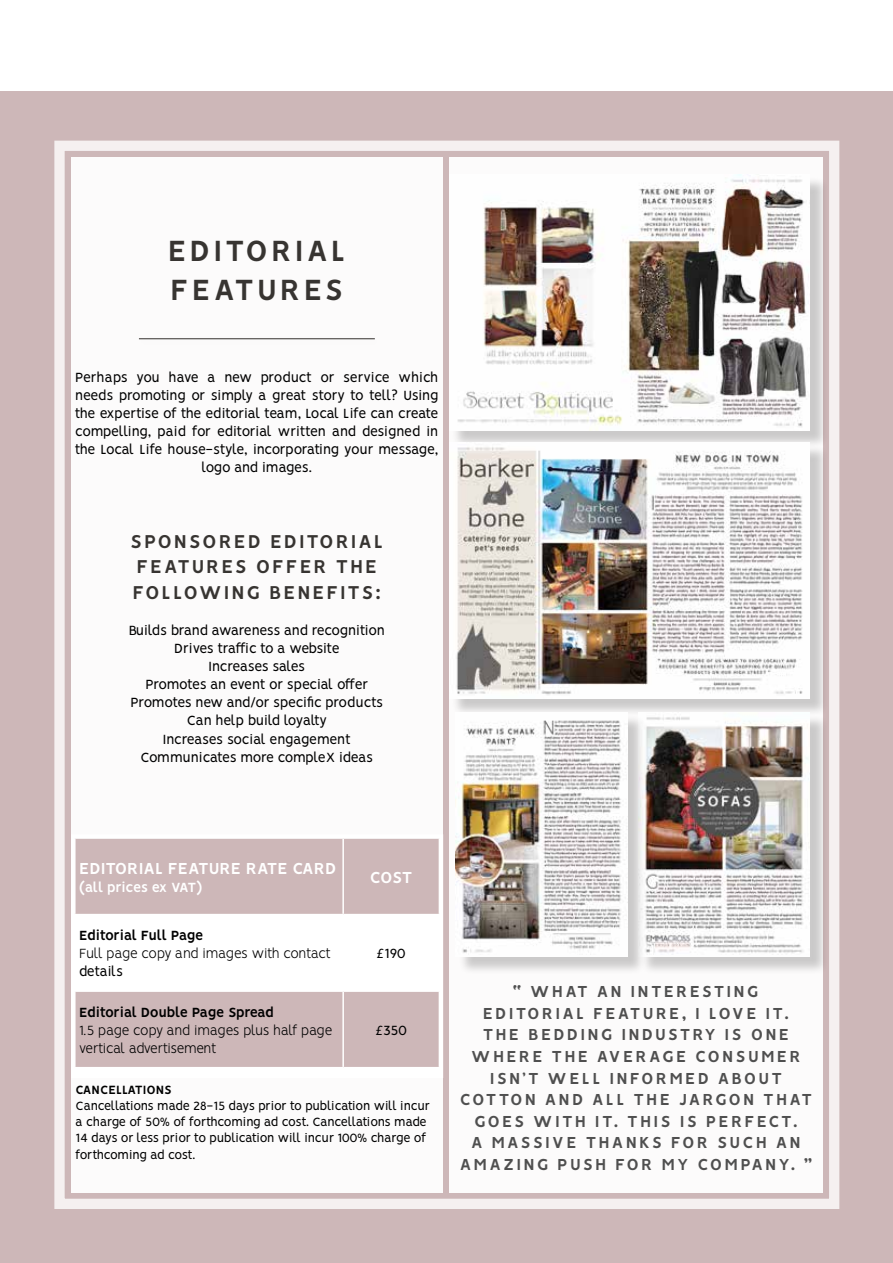
<style>
.page{position:relative;width:893px;height:1263px;background:#fff}
.page>*{position:absolute;margin:0;border:0;box-sizing:border-box;transform-origin:0 0}
.t1{font:700 33px/39.6px "Vision";letter-spacing:.09em;color:#373431}
.t2{font:700 21px/25.2px "Vision";letter-spacing:.09em;color:#373431}
.t3{font:700 18px/21.6px "Vision";letter-spacing:.12em;color:#4f4f4f;text-align:center}
.t4{font:700 18px "Vision";color:#fff}
.t5{font:15px/18px "Vision";letter-spacing:-.03em;color:#000;text-align:center}
.t6{font:300 15px/18px "Vision";letter-spacing:-.03em;color:#000}
.t7{font:700 15px "Vision";letter-spacing:-.03em;color:#000}
.t8{font:700 15px "Vision";letter-spacing:-.03em;color:#fff}
.t9{font:15px "Vision";letter-spacing:-.01em;color:#000}
.t10{font:13.5px/16.2px "Vision";letter-spacing:-.03em;color:#000}
.t11{font:700 13.5px "Vision";color:#000}
</style>
<div class="page">
<div style="left:0;top:91px;width:893px;height:1172px;background:#cdb7b8"></div>
<div style="left:54px;top:141px;width:785px;height:1068px;border:10px solid #fff"></div>
<div style="left:449px;top:157px;width:374px;height:1035px;background:#fff"></div>
<div style="left:71px;top:157px;width:372px;height:1035px;background:#fff"></div>
<div style="left:134px;top:332px;width:250px;height:18px;background:#000;opacity:.07"></div>
<hr style="left:139px;top:338px;width:236px;height:1px;background:#373431">
<svg style="left:76px;top:839px;width:363px;height:228px;fill:#cdb7b8"></svg>
<hr style="left:342px;top:839px;width:2px;height:75px;background:#fff">
<hr style="left:74px;top:914px;width:269px;height:1px;background:#fff">
<hr style="left:343px;top:914px;width:97px;height:1px;background:#fff">
<hr style="left:342px;top:915px;width:2px;height:75px;background:#fff">
<hr style="left:74px;top:990px;width:269px;height:2px;background:#fff">
<hr style="left:343px;top:990px;width:97px;height:2px;background:#fff">
<hr style="left:342px;top:992px;width:2px;height:75px;background:#fff">
<div style="left:451px;top:177px;width:377px;height:272px;background:#000;opacity:.2"></div>
<img style="left:451px;top:174px;width:359px;height:256px">
<div style="left:451px;top:444px;width:377px;height:273px;background:#000;opacity:.2"></div>
<img style="left:451px;top:442px;width:359px;height:256px">
<div style="left:640px;top:714px;width:188px;height:261px;background:#000;opacity:.2"></div>
<img style="left:638px;top:712px;width:172px;height:244px">
<div style="left:458px;top:714px;width:188px;height:261px;background:#000;opacity:.2"></div>
<img style="left:455px;top:712px;width:172px;height:244px">
<h1 class="t1" style="left:168px;top:233px;width:180px">EDITORIAL<br>FEATURES</h1>
<p class="t5" style="left:75px;top:370px;width:365px">Perhaps you have a new product or service which needs promoting or simply a great story to tell? Using the expertise of the editorial team, Local Life can create compelling, paid for editorial written and designed in the Local Life house-style, incorporating your message, logo and images.</p>
<h2 class="t2" style="left:130px;top:531px;width:255px">SPONSORED EDITORIAL<br>FEATURES OFFER THE<br>FOLLOWING BENEFITS:</h2>
<p class="t5" style="left:129px;top:623px;width:258px">Builds brand awareness and recognition<br>Drives traffic to a website<br>Increases sales<br>Promotes an event or special offer<br>Promotes new and/or specific products<br>Can help build loyalty<br>Increases social engagement<br>Communicates more compleX ideas</p>
<p class="t4" style="left:79px;top:857px;width:259px">EDITORIAL FEATURE RATE CARD</p>
<p class="t8" style="left:79px;top:878px;width:125px">(all prices ex VAT)</p>
<p class="t7" style="left:79px;top:926px;width:126px">Editorial Full Page</p>
<p class="t6" style="left:79px;top:946px;width:253px">Full page copy and images with contact</p>
<p class="t9" style="left:79px;top:963px;width:46px">details</p>
<p class="t4" style="left:370px;top:866px;width:44px">COST</p>
<p class="t5" style="left:377px;top:946px;width:30px">£190</p>
<p class="t7" style="left:79px;top:1003px;width:196px">Editorial Double Page Spread</p>
<p class="t6" style="left:79px;top:1022px;width:255px">1.5 page copy and images plus half page vertical advertisement</p>
<p class="t5" style="left:376px;top:1022px;width:33px">£350</p>
<p class="t11" style="left:76px;top:1082px;width:98px">CANCELLATIONS</p>
<p class="t10" style="left:76px;top:1099px;width:356px">Cancellations made 28-15 days prior to publication will incur a charge of 50% of forthcoming ad cost. Cancellations made 14 days or less prior to publication will incur 100% charge of forthcoming ad cost.</p>
<p class="t3" style="left:460px;top:982px;width:354px">“ WHAT AN INTERESTING<br>EDITORIAL FEATURE, I LOVE IT.<br>THE BEDDING INDUSTRY IS ONE<br>WHERE THE AVERAGE CONSUMER<br>ISN’T WELL INFORMED ABOUT<br>COTTON AND ALL THE JARGON THAT<br>GOES WITH IT. THIS IS PERFECT.<br>A MASSIVE THANKS FOR SUCH AN<br>AMAZING PUSH FOR MY COMPANY. ”</p>
</div>
